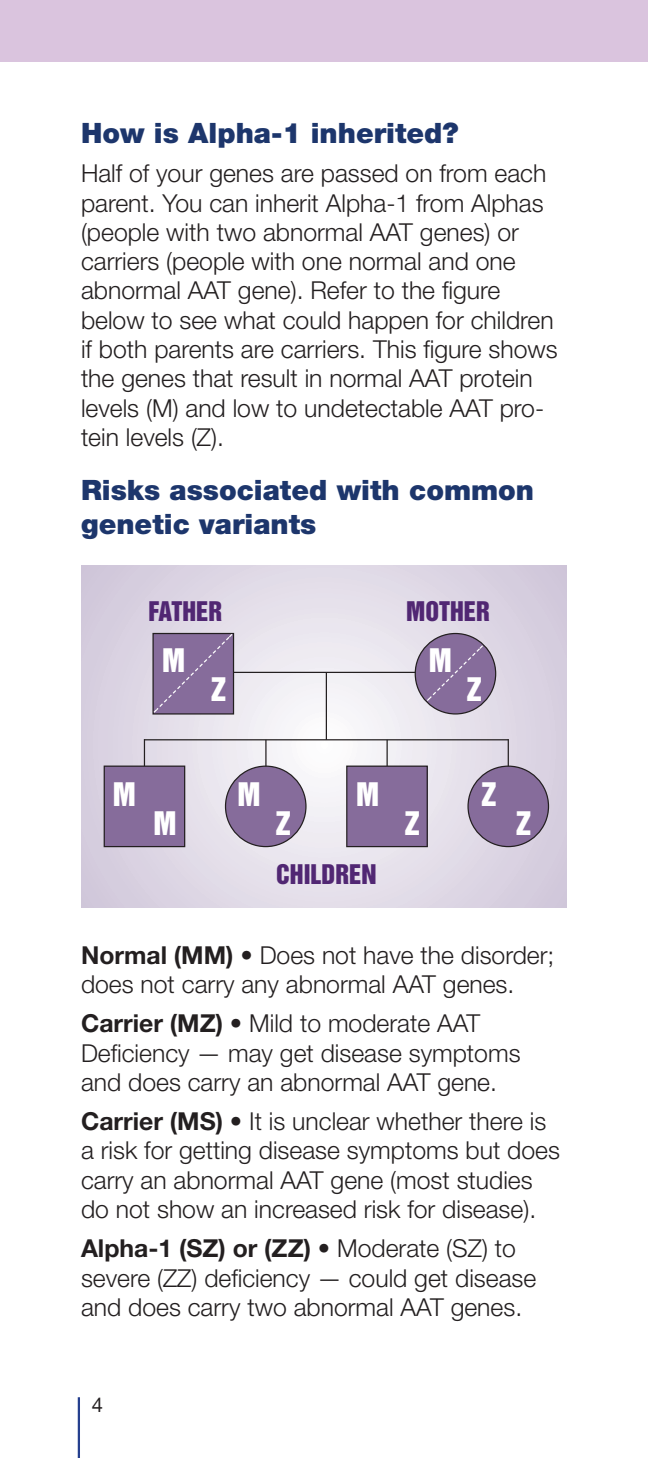
<style>
.page{position:relative;width:648px;height:1458px;background:#fff}
.page>*{position:absolute;margin:0;border:0;box-sizing:border-box;transform-origin:0 0}
.t1{font:29.7px "Helvetica Inserat";color:#fff}
.t2{font:900 28.12px/33.8px "Helvetica Neue";color:#1d366c}
.t3{font:300 24.75px/29.2px "Helvetica Neue LT Std";color:#231f20}
.t4{font:24.75px "Helvetica Inserat";color:#512773}
.t5{font:20.25px "Helvetica Neue LT Std";color:#231f20}
.s1{font-weight:700}
</style>
<div class="page">
<div style="left:0;top:0;width:648px;height:62px;background:#dac4de"></div>
<hr style="left:78px;top:1397px;width:2px;height:61px;background:#253f8e">
<svg style="left:81px;top:565px;width:486px;height:342px;background:#dfd9e6"></svg>
<hr style="left:193px;top:672px;width:267px;height:1px;background:#231f20">
<hr style="left:144px;top:739px;width:364px;height:1px;background:#231f20">
<div style="left:415px;top:634px;width:81px;height:80px;background:#866c9b;border-radius:50%"></div>
<hr style="left:508px;top:739px;width:1px;height:49px;background:#231f20">
<div style="left:468px;top:766px;width:81px;height:81px;background:#866c9b;border-radius:50%"></div>
<div style="left:467px;top:766px;width:82px;height:81px;border:2px solid #231f20;border-radius:50%"></div>
<hr style="left:144px;top:739px;width:1px;height:44px;background:#231f20">
<hr style="left:265px;top:740px;width:2px;height:73px;background:#231f20">
<div style="left:104px;top:766px;width:81px;height:81px;background:#866c9b"></div>
<div style="left:104px;top:766px;width:81px;height:81px;border:1px solid #231f20"></div>
<div style="left:226px;top:766px;width:80px;height:81px;background:#866c9b;border-radius:50%"></div>
<div style="left:225px;top:766px;width:82px;height:81px;border:2px solid #231f20;border-radius:50%"></div>
<svg style="left:152px;top:633px;width:82px;height:81px;background:#836a96"></svg>
<svg style="left:325px;top:644px;width:159px;height:204px"></svg>
<p class="t2" style="left:81px;top:116px;width:379px">How is Alpha-1 inherited?</p>
<p class="t3" style="left:81px;top:159px;width:478px">Half of your genes are passed on from each parent. You can inherit Alpha-1 from Alphas (people with two abnormal AAT genes) or carriers (people with one normal and one abnormal AAT gene). Refer to the figure below to see what could happen for children if both parents are carriers. This figure shows the genes that result in normal AAT protein levels (M) and low to undetectable AAT pro&shy;tein levels (Z).</p>
<p class="t2" style="left:81px;top:473px;width:455px">Risks associated with common genetic variants</p>
<p class="t4" style="left:148px;top:597px;width:75px">FATHER</p>
<p class="t4" style="left:406px;top:597px;width:85px">MOTHER</p>
<p class="t1" style="left:162px;top:642px;width:25px">M</p>
<p class="t1" style="left:211px;top:672px;width:16px">Z</p>
<p class="t1" style="left:429px;top:642px;width:25px">M</p>
<p class="t1" style="left:467px;top:672px;width:16px">Z</p>
<p class="t1" style="left:113px;top:777px;width:25px">M</p>
<p class="t1" style="left:154px;top:806px;width:25px">M</p>
<p class="t1" style="left:238px;top:777px;width:25px">M</p>
<p class="t1" style="left:276px;top:806px;width:16px">Z</p>
<p class="t1" style="left:356px;top:777px;width:25px">M</p>
<p class="t4" style="left:276px;top:859px;width:102px">CHILDREN</p>
<p class="t1" style="left:405px;top:806px;width:16px">Z</p>
<p class="t1" style="left:481px;top:777px;width:16px">Z</p>
<p class="t1" style="left:516px;top:806px;width:16px">Z</p>
<p class="t3" style="left:81px;top:940px;width:475px"><span class="s1">Normal (MM)</span> • Does not have the disorder; does not carry any abnormal AAT genes.</p>
<p class="t3" style="left:81px;top:1008px;width:441px"><span class="s1">Carrier (MZ)</span> • Mild to moderate AAT<br>Deficiency — may get disease symptoms and does carry an abnormal AAT gene.</p>
<p class="t3" style="left:81px;top:1106px;width:480px"><span class="s1">Carrier (MS)</span> • It is unclear whether there is a risk for getting disease symptoms but does carry an abnormal AAT gene (most studies do not show an increased risk for disease).</p>
<p class="t3" style="left:81px;top:1233px;width:457px"><span class="s1">Alpha-1 (SZ) or (ZZ)</span> • Moderate (SZ) to severe (ZZ) deficiency — could get disease and does carry two abnormal AAT genes.</p>
<p class="t5" style="left:92px;top:1392px;width:13px">4</p>
</div>
